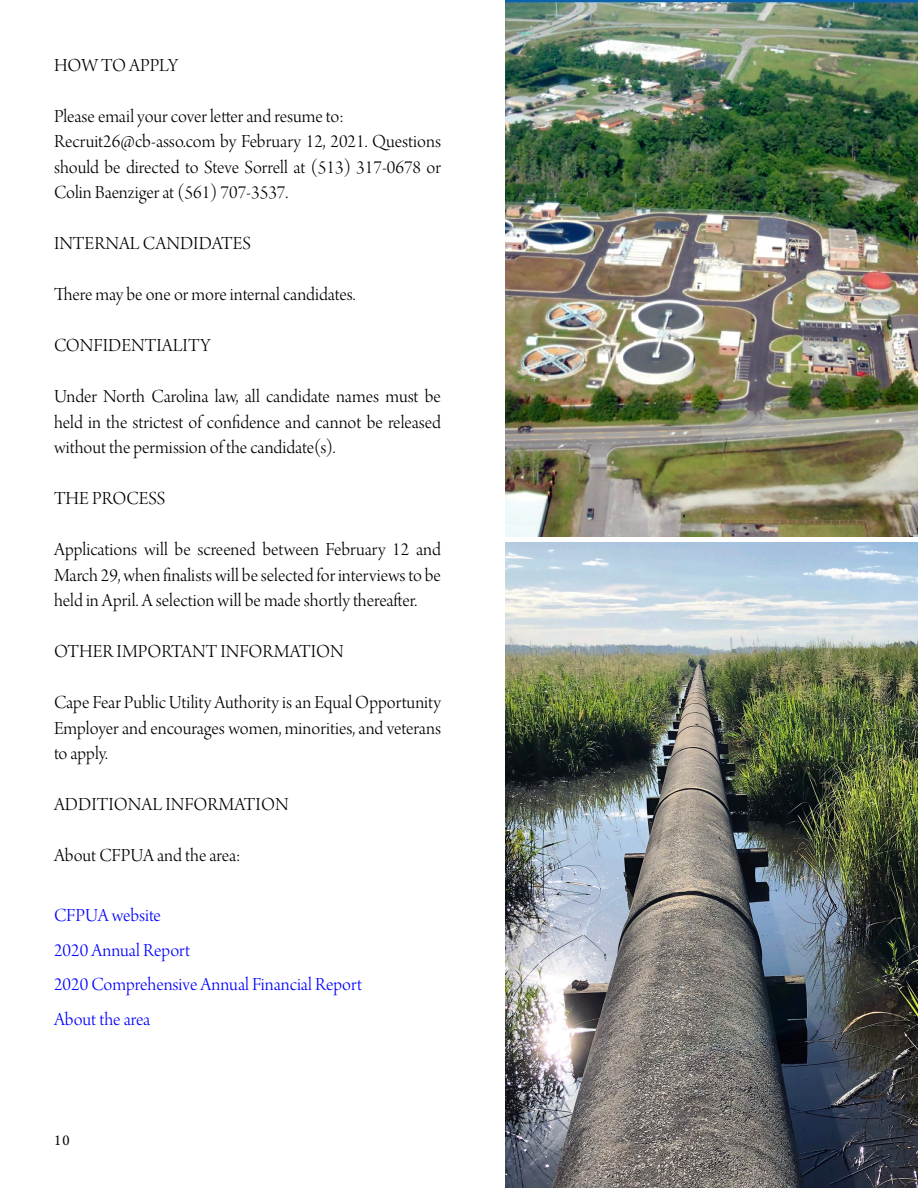
<style>
.page{position:relative;width:918px;height:1188px;background:#fff}
.page>*{position:absolute;margin:0;border:0;box-sizing:border-box;transform-origin:0 0}
.t1{font:19.5px/25.5px "Arno Pro Light Display";color:#000;text-align:justify}
.t2{font:19.5px/34.5px "Arno Pro Light Display";color:#00f}
.t3{font:15px "Minion Pro";color:#000}
</style>
<div class="page">
<img style="left:506px;top:542px;width:412px;height:646px">
<img style="left:506px;top:0;width:412px;height:536px">
<p class="t1" style="left:54px;top:54px;width:126px">HOW TO APPLY</p>
<p class="t1" style="left:54px;top:105px;width:389px;text-align:left">Please email your cover letter and resume to:<br>Recruit26@cb-asso.com by February 12, 2021. Questions should be directed to Steve Sorrell at (513) 317-0678 or Colin Baenziger at (561) 707-3537.</p>
<p class="t1" style="left:54px;top:233px;width:199px">INTERNAL CANDIDATES</p>
<p class="t1" style="left:54px;top:284px;width:303px">There may be one or more internal candidates.</p>
<p class="t1" style="left:54px;top:335px;width:158px">CONFIDENTIALITY</p>
<p class="t1" style="left:54px;top:386px;width:389px">Under North Carolina law, all candidate names must be held in the strictest of confidence and cannot be released without the permission of the candidate(s).</p>
<p class="t1" style="left:54px;top:488px;width:113px">THE PROCESS</p>
<p class="t1" style="left:54px;top:539px;width:389px">Applications will be screened between February 12 and March 29, when finalists will be selected for interviews to be held in April. A selection will be made shortly thereafter.</p>
<p class="t1" style="left:54px;top:641px;width:291px">OTHER IMPORTANT INFORMATION</p>
<p class="t1" style="left:54px;top:692px;width:389px">Cape Fear Public Utility Authority is an Equal Opportunity Employer and encourages women, minorities, and veterans to apply.</p>
<p class="t1" style="left:54px;top:794px;width:236px">ADDITIONAL INFORMATION</p>
<p class="t1" style="left:54px;top:845px;width:188px">About CFPUA and the area:</p>
<p class="t2" style="left:54px;top:900px;width:310px">CFPUA website<br>2020 Annual Report<br>2020 Comprehensive Annual Financial Report<br>About the area</p>
<p class="t3" style="left:54px;top:1134px;width:17px">10</p>
</div>
